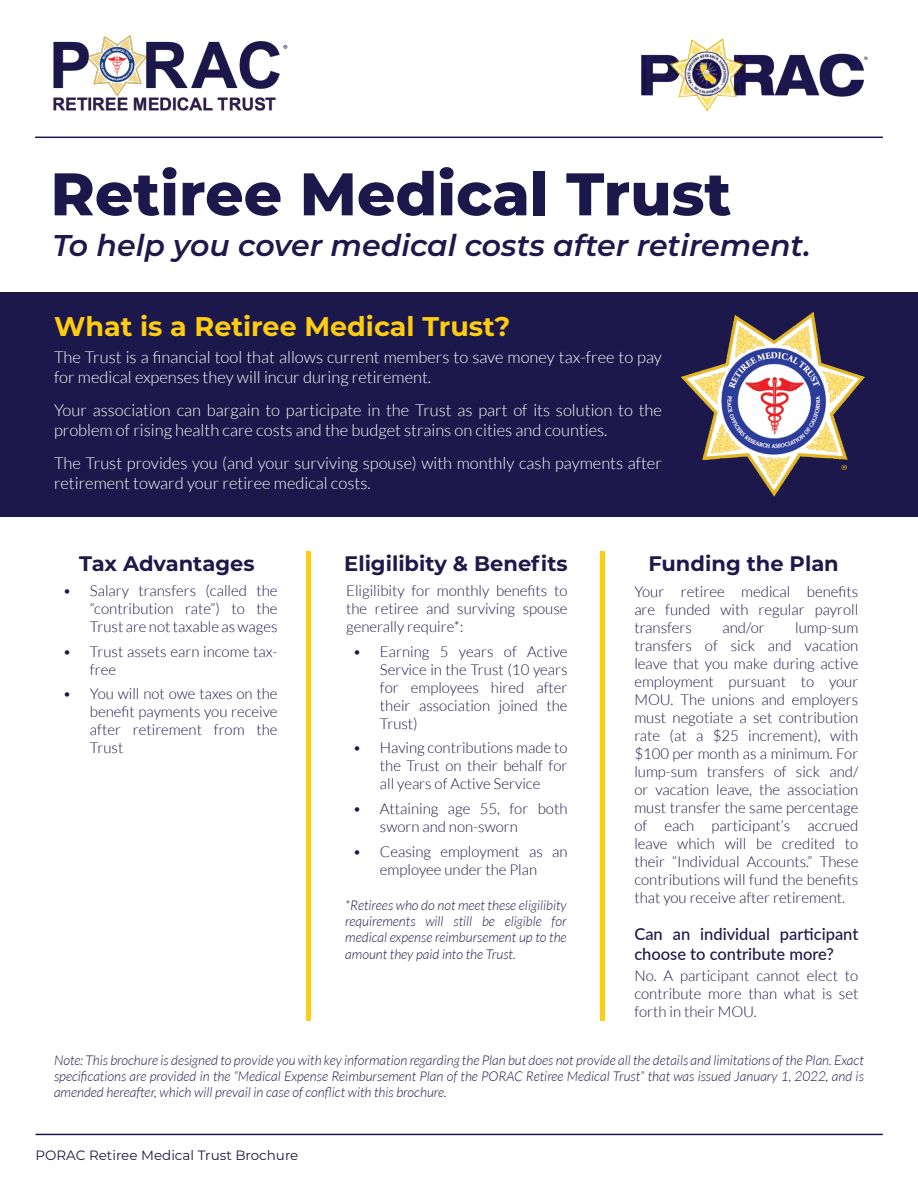
<style>
.page{position:relative;width:918px;height:1188px;background:#fff}
.page>*{position:absolute;margin:0;border:0;box-sizing:border-box;transform-origin:0 0}
.t1{font:800 60px "Montserrat";color:#1d184b}
.t2{font:italic 600 30px "Montserrat";color:#1e184b}
.t3{font:700 27px "Montserrat";color:#ffcd0f}
.t4{font:700 21px "Montserrat";color:#1e184b}
.t5{font:300 16.5px/19.8px "Lato";color:#fff}
.t6{font:500 16.5px/19.8px "Lato";color:#1e184b}
.t7{font:300 15px/18px "Lato";color:#1e184b;text-align:justify}
.t8{font:italic 300 13.5px/16.2px "Lato";color:#1e184b;text-align:justify}
.t9{font:13.5px "Montserrat";color:#1d1845}
</style>
<div class="page">
<div style="left:0;top:292px;width:918px;height:224px;background:#1d184b"></div>
<img style="left:681px;top:312px;width:169px;height:149px">
<hr style="left:35px;top:1134px;width:848px;height:1px;background:#1d184b">
<div style="left:306px;top:551px;width:5px;height:470px;background:#ffcd0f"></div>
<hr style="left:600px;top:551px;width:4px;height:470px;background:#ffcd0f">
<img style="left:641px;top:38px;width:227px;height:74px">
<hr style="left:35px;top:137px;width:848px;height:1px;background:#1d184b">
<img style="left:53px;top:35px;width:220px;height:76px">
<img style="left:205px;top:35px;width:83px;height:68px">
<img style="left:740px;top:372px;width:125px;height:125px">
<h1 class="t1" style="left:50px;top:150px;width:682px">Retiree Medical Trust</h1>
<h2 class="t2" style="left:52px;top:225px;width:760px">To help you cover medical costs after retirement.</h2>
<h3 class="t3" style="left:54px;top:307px;width:458px">What is a Retiree Medical Trust?</h3>
<p class="t5" style="left:54px;top:347px;width:609px">The Trust is a financial tool that allows current members to save money tax-free to pay for medical expenses they will incur during retirement.</p>
<p class="t5" style="left:54px;top:400px;width:609px">Your association can bargain to participate in the Trust as part of its solution to the problem of rising health care costs and the budget strains on cities and counties.</p>
<p class="t5" style="left:54px;top:453px;width:609px">The Trust provides you (and your surviving spouse) with monthly cash payments after retirement toward your retiree medical costs.</p>
<h3 class="t4" style="left:79px;top:549px;width:177px">Tax Advantages</h3>
<p class="t7" style="left:90px;top:581px;width:189px;text-indent:-27px">• Salary transfers (called the “contribution rate”) to the Trust are not taxable as wages</p>
<p class="t7" style="left:90px;top:642px;width:189px;text-indent:-27px">• Trust assets earn income tax&shy;free</p>
<p class="t7" style="left:90px;top:685px;width:189px;text-indent:-27px">• You will not owe taxes on the benefit payments you receive after retirement from the Trust</p>
<h3 class="t4" style="left:344px;top:549px;width:225px">Eligilibity &amp; Benefits</h3>
<p class="t7" style="left:346px;top:581px;width:223px">Eligilibity for monthly benefits to the retiree and surviving spouse generally require*:</p>
<p class="t7" style="left:380px;top:642px;width:189px;text-indent:-27px">• Earning 5 years of Active Service in the Trust (10 years for employees hired after their association joined the Trust)</p>
<p class="t7" style="left:380px;top:739px;width:189px;text-indent:-27px">• Having contributions made to the Trust on their behalf for all years of Active Service</p>
<p class="t7" style="left:380px;top:800px;width:189px;text-indent:-27px">• Attaining age 55, for both sworn and non-sworn</p>
<p class="t7" style="left:353px;top:842px;width:216px;text-align:center">• Ceasing employment as an employee under the Plan</p>
<p class="t8" style="left:345px;top:898px;width:223px">*Retirees who do not meet these eligilibity requirements will still be eligible for medical expense reimbursement up to the amount they paid into the Trust.</p>
<h3 class="t4" style="left:648px;top:549px;width:192px">Funding the Plan</h3>
<p class="t7" style="left:634px;top:583px;width:225px">Your retiree medical benefits are funded with regular payroll transfers</p>
<p class="t7" style="left:634px;top:619px;width:225px;text-indent:161px">lump-sum transfers of sick and vacation leave that you make during active employment pursuant to your MOU. The unions and employers must negotiate a set contribution rate (at a $25 increment), with $100 per month as a minimum. For lump-sum transfers of sick and/ or vacation leave, the association must transfer the same percentage of each participant’s accrued leave which will be credited to their “Individual Accounts.” These contributions will fund the benefits that you receive after retirement.</p>
<p class="t6" style="left:634px;top:924px;width:225px">Can an individual participant choose to contribute more?</p>
<p class="t7" style="left:634px;top:966px;width:225px">No. A participant cannot elect to contribute more than what is set forth in their MOU.</p>
<p class="t7" style="left:723px;top:619px;width:44px">and/or</p>
<p class="t8" style="left:54px;top:1052px;width:811px">Note: This brochure is designed to provide you with key information regarding the Plan but does not provide all the details and limitations of the Plan. Exact specifications are provided in the “Medical Expense Reimbursement Plan of the PORAC Retiree Medical Trust” that was issued January 1, 2022, and is amended hereafter, which will prevail in case of conflict with this brochure.</p>
<p class="t9" style="left:35px;top:1146px;width:264px">PORAC Retiree Medical Trust Brochure</p>
</div>
